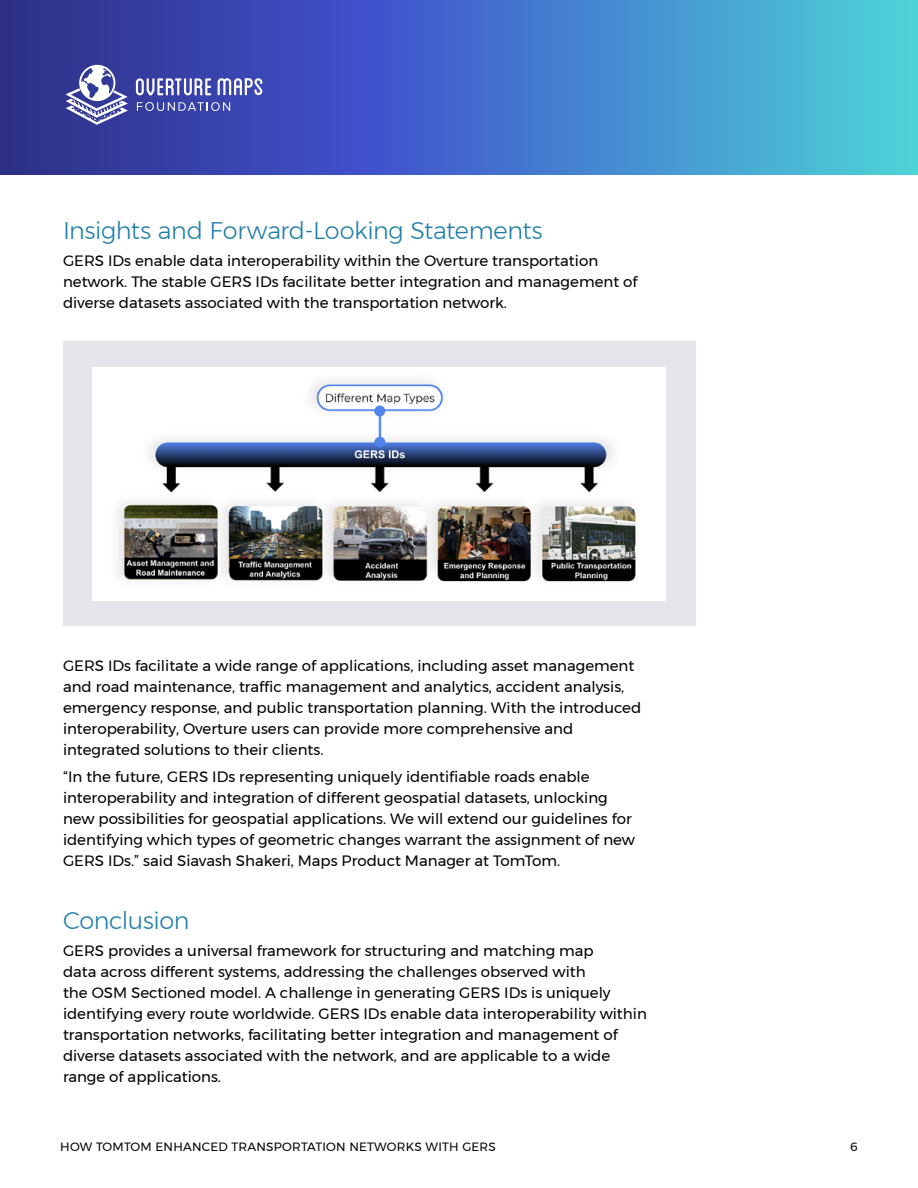
<style>
.page{position:relative;width:918px;height:1188px;background:#fff}
.page>*{position:absolute;margin:0;border:0;box-sizing:border-box;transform-origin:0 0}
.t1{font:300 24px "Montserrat";letter-spacing:-.015em;color:#1f7fa8}
.t2{font:15px/21px "Montserrat";color:#000}
.t3{font:12px "Montserrat";letter-spacing:.02em;color:#000}
</style>
<div class="page">
<svg style="left:0;top:0;width:918px;height:175px;background:#4073c2"></svg>
<svg style="left:136px;top:78px;width:75px;height:17px"></svg>
<svg style="left:218px;top:78px;width:44px;height:17px"></svg>
<svg style="left:137px;top:102px;width:93px;height:9px"></svg>
<svg style="left:65px;top:65px;width:63px;height:60px"></svg>
<div style="left:63px;top:341px;width:632px;height:285px;background:#e4e6eb"></div>
<div style="left:92px;top:367px;width:574px;height:233px;background:#fff"></div>
<img style="left:117px;top:380px;width:521px;height:202px">
<h1 class="t1" style="left:63px;top:213px;width:481px">Insights and Forward-Looking Statements</h1>
<p class="t2" style="left:63px;top:250px;width:576px">GERS IDs enable data interoperability within the Overture transportation network. The stable GERS IDs facilitate better integration and management of diverse datasets associated with the transportation network.</p>
<p class="t2" style="left:63px;top:655px;width:580px">GERS IDs facilitate a wide range of applications, including asset management and road maintenance, traffic management and analytics, accident analysis, emergency response, and public transportation planning. With the introduced interoperability, Overture users can provide more comprehensive and integrated solutions to their clients.</p>
<p class="t2" style="left:63px;top:766px;width:573px">“In the future, GERS IDs representing uniquely identifiable roads enable interoperability and integration of different geospatial datasets, unlocking new possibilities for geospatial applications. We will extend our guidelines for identifying which types of geometric changes warrant the assignment of new GERS IDs.” said Siavash Shakeri, Maps Product Manager at TomTom.</p>
<h1 class="t1" style="left:63px;top:903px;width:128px">Conclusion</h1>
<p class="t2" style="left:63px;top:940px;width:585px">GERS provides a universal framework for structuring and matching map<br>data across different systems, addressing the challenges observed with<br>the OSM Sectioned model. A challenge in generating GERS IDs is uniquely identifying every route worldwide. GERS IDs enable data interoperability within transportation networks, facilitating better integration and management of diverse datasets associated with the network, and are applicable to a wide range of applications.</p>
<p class="t3" style="left:60px;top:1138px;width:437px">HOW TOMTOM ENHANCED TRANSPORTATION NETWORKS WITH GERS</p>
<p class="t3" style="left:850px;top:1138px;width:9px">6</p>
</div>
